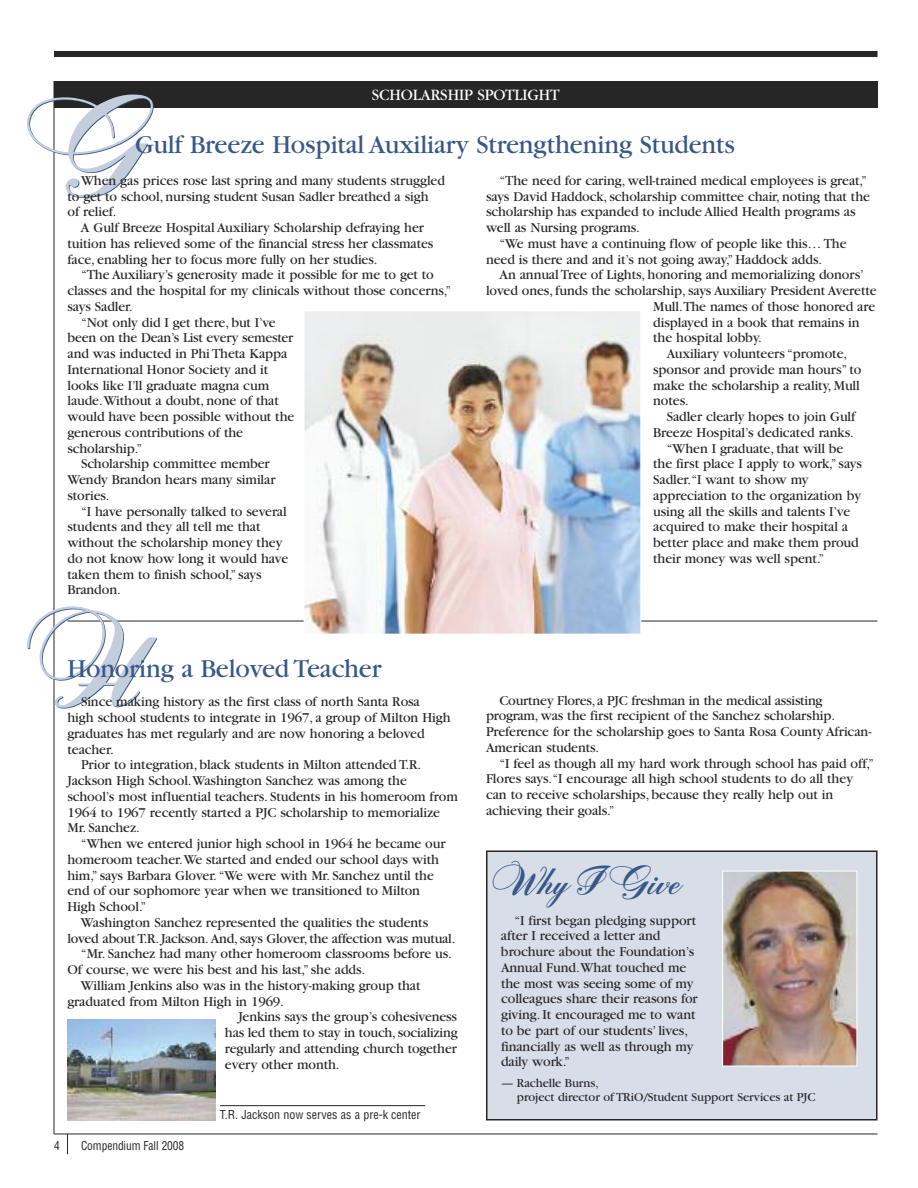
<style>
.page{position:relative;width:918px;height:1188px;background:#fff}
.page>*{position:absolute;margin:0;border:0;box-sizing:border-box;transform-origin:0 0}
.t1{font:48px "OPTI Zither";letter-spacing:-.005em;color:#385889}
.t2{font:27px "Garamond";letter-spacing:-.005em;color:#385889}
.t3{font:16.5px "Garamond";letter-spacing:-.005em;color:#fff}
.t4{font:14.25px/15.8px "Garamond";letter-spacing:-.005em;color:#272627}
.t5{font:12.75px/14.2px "Garamond";letter-spacing:-.005em;color:#272627}
.t6{font:condensed 12px "Helvetica";color:#272627}
.t7{font:condensed 12px "Helvetica";color:#272627;scale:.95 1}
</style>
<div class="page">
<hr style="left:68px;top:621px;width:810px;height:1px;background:#272627">
<hr style="left:54px;top:1134px;width:824px;height:1px;background:#272627">
<div style="left:54px;top:51px;width:824px;height:6px;background:#272627"></div>
<svg style="left:67px;top:1135px;width:1px;height:19px"></svg>
<div style="left:487px;top:851px;width:390px;height:269px;background:#d7dee7"></div>
<div style="left:486px;top:850px;width:392px;height:270px;border:2px solid #272627"></div>
<hr style="left:54px;top:81px;width:1px;height:1053px;background:#272627">
<div style="left:54px;top:81px;width:824px;height:27px;background:#272627"></div>
<svg style="left:27px;top:603px;width:131px;height:106px"></svg>
<svg style="left:27px;top:93px;width:127px;height:106px"></svg>
<img style="left:306px;top:312px;width:333px;height:320px">
<div style="left:304px;top:310px;width:337px;height:324px;border:1px solid #fff"></div>
<img style="left:68px;top:1019px;width:148px;height:101px">
<hr style="left:220px;top:1105px;width:205px;height:1px;background:#272627">
<img style="left:724px;top:873px;width:131px;height:191px">
<div style="left:722px;top:871px;width:135px;height:195px;border:1px solid #fff"></div>
<p class="t3" style="left:372px;top:89px;width:189px">SCHOLARSHIP SPOTLIGHT</p>
<h2 class="t2" style="left:135px;top:135px;width:602px">Gulf Breeze Hospital Auxiliary Strengthening Students</h2>
<p class="t4" style="left:67px;top:174px;width:379px;text-indent:14px">When gas prices rose last spring and many students struggled to get to school, nursing student Susan Sadler breathed a sigh<br>of relief.</p>
<p class="t4" style="left:68px;top:221px;width:367px;text-indent:13px">A Gulf Breeze Hospital Auxiliary Scholarship defraying her tuition has relieved some of the financial stress her classmates face, enabling her to focus more fully on her studies.</p>
<p class="t4" style="left:81px;top:268px;width:354px">“The Auxiliary’s generosity made it possible for me to get to</p>
<p class="t4" style="left:68px;top:284px;width:385px">classes and the hospital for my clinicals without those concerns,”</p>
<p class="t4" style="left:68px;top:300px;width:67px">says Sadler.</p>
<p class="t4" style="left:81px;top:316px;width:196px">“Not only did I get there, but I’ve</p>
<p class="t4" style="left:68px;top:331px;width:227px">been on the Dean’s List every semester</p>
<p class="t4" style="left:68px;top:347px;width:222px">and was inducted in Phi Theta Kappa</p>
<p class="t4" style="left:68px;top:363px;width:202px">International Honor Society and it</p>
<p class="t4" style="left:68px;top:379px;width:203px">looks like I’ll graduate magna cum</p>
<p class="t4" style="left:68px;top:394px;width:213px">laude.Without a doubt, none of that</p>
<p class="t4" style="left:68px;top:410px;width:228px">would have been possible without the</p>
<p class="t4" style="left:68px;top:426px;width:177px">generous contributions of the</p>
<p class="t4" style="left:68px;top:442px;width:76px">scholarship.”</p>
<p class="t4" style="left:81px;top:457px;width:190px">Scholarship committee member</p>
<p class="t4" style="left:68px;top:473px;width:209px">Wendy Brandon hears many similar</p>
<p class="t4" style="left:68px;top:489px;width:44px">stories.</p>
<p class="t4" style="left:81px;top:505px;width:207px">“I have personally talked to several</p>
<p class="t4" style="left:68px;top:520px;width:195px">students and they all tell me that</p>
<p class="t4" style="left:68px;top:536px;width:217px">without the scholarship money they</p>
<p class="t4" style="left:68px;top:552px;width:222px">do not know how long it would have</p>
<p class="t4" style="left:68px;top:568px;width:196px">taken them to finish school,” says</p>
<p class="t4" style="left:68px;top:583px;width:55px">Brandon.</p>
<p class="t4" style="left:500px;top:174px;width:369px">“The need for caring, well-trained medical employees is great,”</p>
<p class="t4" style="left:486px;top:190px;width:386px">says David Haddock, scholarship committee chair, noting that the</p>
<p class="t4" style="left:486px;top:205px;width:371px">scholarship has expanded to include Allied Health programs as</p>
<p class="t4" style="left:486px;top:221px;width:155px">well as Nursing programs.</p>
<p class="t4" style="left:500px;top:237px;width:349px">“We must have a continuing flow of people like this… The</p>
<p class="t4" style="left:486px;top:253px;width:338px">need is there and and it’s not going away,”Haddock adds.</p>
<p class="t4" style="left:500px;top:268px;width:366px">An annual Tree of Lights, honoring and memorializing donors’</p>
<p class="t4" style="left:486px;top:284px;width:392px">loved ones, funds the scholarship, says Auxiliary President Averette</p>
<p class="t4" style="left:653px;top:300px;width:224px">Mull.The names of those honored are</p>
<p class="t4" style="left:653px;top:316px;width:208px">displayed in a book that remains in</p>
<p class="t4" style="left:653px;top:331px;width:110px">the hospital lobby.</p>
<p class="t4" style="left:667px;top:347px;width:182px">Auxiliary volunteers “promote,</p>
<p class="t4" style="left:653px;top:363px;width:210px">sponsor and provide man hours” to</p>
<p class="t4" style="left:653px;top:379px;width:208px">make the scholarship a reality, Mull</p>
<p class="t4" style="left:653px;top:394px;width:37px">notes.</p>
<p class="t4" style="left:667px;top:410px;width:190px">Sadler clearly hopes to join Gulf</p>
<p class="t4" style="left:653px;top:426px;width:202px">Breeze Hospital’s dedicated ranks.</p>
<p class="t4" style="left:667px;top:442px;width:178px">“When I graduate, that will be</p>
<p class="t4" style="left:653px;top:457px;width:210px">the first place I apply to work,” says</p>
<p class="t4" style="left:653px;top:473px;width:157px">Sadler.“I want to show my</p>
<p class="t4" style="left:653px;top:489px;width:210px">appreciation to the organization by</p>
<p class="t4" style="left:653px;top:505px;width:199px">using all the skills and talents I’ve</p>
<p class="t4" style="left:653px;top:520px;width:196px">acquired to make their hospital a</p>
<p class="t4" style="left:653px;top:536px;width:207px">better place and make them proud</p>
<p class="t4" style="left:653px;top:552px;width:173px">their money was well spent.”</p>
<h2 class="t2" style="left:68px;top:659px;width:316px">Honoring a Beloved Teacher</h2>
<p class="t4" style="left:81px;top:695px;width:340px">Since making history as the first class of north Santa Rosa</p>
<p class="t4" style="left:67px;top:711px;width:385px">high school students to integrate in 1967, a group of Milton High</p>
<p class="t4" style="left:67px;top:727px;width:359px">graduates has met regularly and are now honoring a beloved</p>
<p class="t4" style="left:68px;top:743px;width:48px">teacher.</p>
<p class="t4" style="left:81px;top:758px;width:342px">Prior to integration, black students in Milton attended T.R.</p>
<p class="t4" style="left:68px;top:774px;width:341px">Jackson High School.Washington Sanchez was among the</p>
<p class="t4" style="left:68px;top:790px;width:392px">school’s most influential teachers. Students in his homeroom from</p>
<p class="t4" style="left:67px;top:806px;width:374px">1964 to 1967 recently started a PJC scholarship to memorialize</p>
<p class="t4" style="left:67px;top:821px;width:74px">Mr. Sanchez.</p>
<p class="t4" style="left:81px;top:837px;width:366px">“When we entered junior high school in 1964 he became our</p>
<p class="t4" style="left:67px;top:853px;width:373px">homeroom teacher.We started and ended our school days with</p>
<p class="t4" style="left:67px;top:869px;width:368px">him,” says Barbara Glover. “We were with Mr. Sanchez until the</p>
<p class="t4" style="left:67px;top:884px;width:354px">end of our sophomore year when we transitioned to Milton</p>
<p class="t4" style="left:67px;top:900px;width:80px">High School.”</p>
<p class="t4" style="left:81px;top:916px;width:349px">Washington Sanchez represented the qualities the students</p>
<p class="t4" style="left:67px;top:932px;width:389px">loved about T.R. Jackson. And, says Glover, the affection was mutual.</p>
<p class="t4" style="left:81px;top:947px;width:372px">“Mr. Sanchez had many other homeroom classrooms before us.</p>
<p class="t4" style="left:67px;top:963px;width:299px">Of course, we were his best and his last,” she adds.</p>
<p class="t4" style="left:81px;top:979px;width:341px">William Jenkins also was in the history-making group that</p>
<p class="t4" style="left:67px;top:995px;width:218px">graduated from Milton High in 1969.</p>
<p class="t4" style="left:238px;top:1010px;width:220px">Jenkins says the group’s cohesiveness</p>
<p class="t4" style="left:225px;top:1026px;width:234px">has led them to stay in touch,socializing</p>
<p class="t4" style="left:225px;top:1042px;width:233px">regularly and attending church together</p>
<p class="t4" style="left:225px;top:1058px;width:116px">every other month.</p>
<p class="t6" style="left:220px;top:1110px;width:202px">T.R. Jackson now serves as a pre-k center</p>
<p class="t7" style="left:54px;top:1141px;width:7px">4</p>
<p class="t7" style="left:81px;top:1141px;width:110px">Compendium Fall 2008</p>
<p class="t4" style="left:486px;top:694px;width:387px;text-indent:13px">Courtney Flores, a PJC freshman in the medical assisting program, was the first recipient of the Sanchez scholarship.<br>Preference for the scholarship goes to Santa Rosa County African-American students.</p>
<p class="t4" style="left:486px;top:757px;width:389px;text-indent:14px">“I feel as though all my hard work through school has paid off,” Flores says.“I encourage all high school students to do all they can to receive scholarships, because they really help out in achieving their goals.”</p>
<h1 class="t1" style="left:488px;top:851px;width:200px">WhyIGive</h1>
<p class="t4" style="left:501px;top:914px;width:198px;text-indent:14px">“I first began pledging support after I received a letter and brochure about the Foundation’s<br>Annual Fund.What touched me the most was seeing some of my colleagues share their reasons for giving. It encouraged me to want to be part of our students’ lives, financially as well as through my daily work.”</p>
<p class="t5" style="left:517px;top:1077px;width:300px;text-indent:-16px">— Rachelle Burns,<br>project director of TRiO/Student Support Services at PJC</p>
</div>
